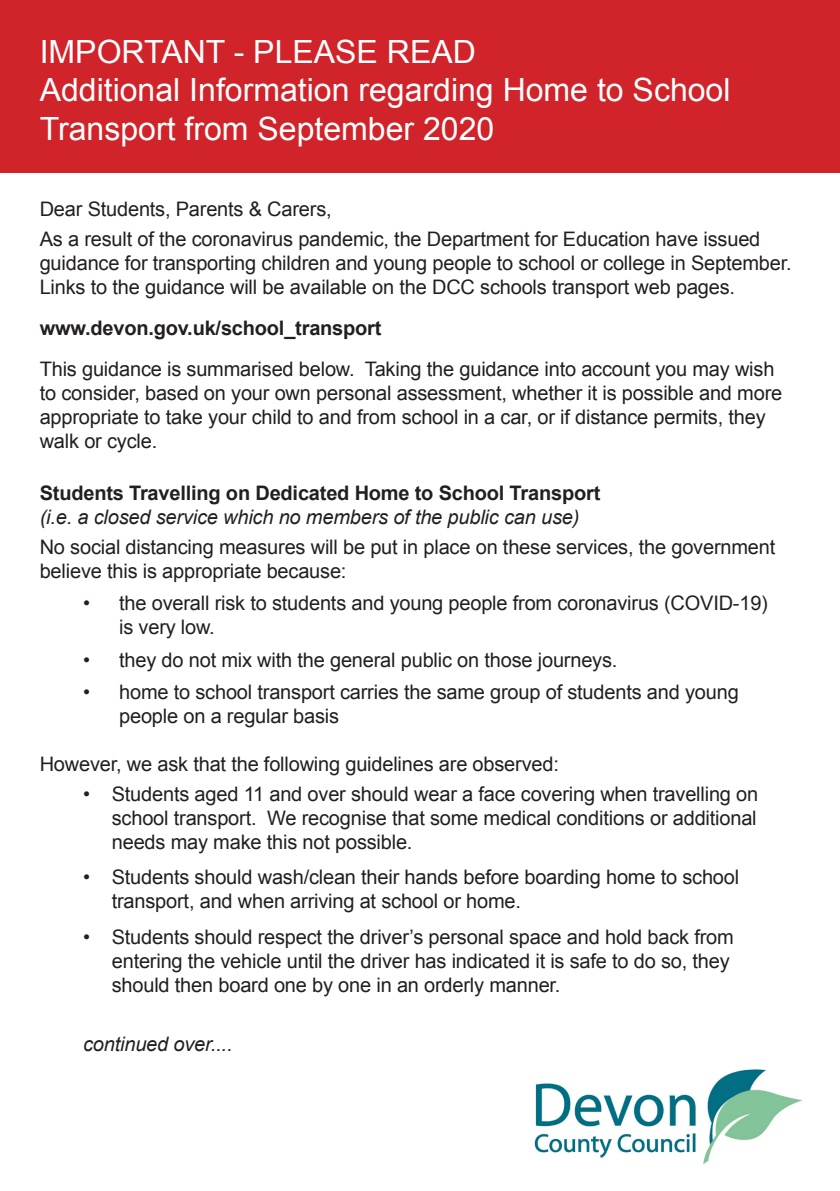
<style>
.page{position:relative;width:840px;height:1191px;background:#fff}
.page>*{position:absolute;margin:0;border:0;box-sizing:border-box;transform-origin:0 0}
.t1{font:32px/38.4px "Arial";color:#fff}
.t2{font:20px/24px "Arial";letter-spacing:-.01em;color:#231f20}
.t3{font:700 20px "Arial";letter-spacing:-.01em;color:#231f20}
.t4{font:italic 20px "Arial";letter-spacing:-.01em;color:#231f20}
</style>
<div class="page">
<img style="left:534px;top:1069px;width:267px;height:96px">
<div style="left:0;top:0;width:839px;height:172px;background:#d1232a"></div>
<p class="t1" style="left:40px;top:33px;width:437px">IMPORTANT - PLEASE READ</p>
<p class="t1" style="left:40px;top:71px;width:692px">Additional Information regarding Home to School<br>Transport from September 2020</p>
<p class="t2" style="left:40px;top:197px;width:293px">Dear Students, Parents &amp; Carers,</p>
<p class="t2" style="left:40px;top:227px;width:753px">As a result of the coronavirus pandemic, the Department for Education have issued guidance for transporting children and young people to school or college in September.<br>Links to the guidance will be available on the DCC schools transport web pages.</p>
<p class="t3" style="left:40px;top:314px;width:343px">www.devon.gov.uk/school_transport</p>
<p class="t2" style="left:40px;top:357px;width:743px">This guidance is summarised below. Taking the guidance into account you may wish to consider, based on your own personal assessment, whether it is possible and more appropriate to take your child to and from school in a car, or if distance permits, they walk or cycle.</p>
<p class="t3" style="left:40px;top:480px;width:562px">Students Travelling on Dedicated Home to School Transport</p>
<p class="t4" style="left:40px;top:504px;width:541px">(i.e. a closed service which no members of the public can use)</p>
<p class="t2" style="left:40px;top:535px;width:736px">No social distancing measures will be put in place on these services, the government believe this is appropriate because:</p>
<p class="t2" style="left:119px;top:591px;width:650px;text-indent:-36px">• the overall risk to students and young people from coronavirus (COVID-19) is very low.</p>
<p class="t2" style="left:83px;top:648px;width:535px">• they do not mix with the general public on those journeys.</p>
<p class="t2" style="left:119px;top:680px;width:620px;text-indent:-36px">• home to school transport carries the same group of students and young people on a regular basis</p>
<p class="t2" style="left:40px;top:752px;width:520px">However, we ask that the following guidelines are observed:</p>
<p class="t2" style="left:112px;top:782px;width:647px;text-align:justify;text-indent:-29px">• Students aged 11 and over should wear a face covering when travelling on school transport. We recognise that some medical conditions or additional needs may make this not possible.</p>
<p class="t2" style="left:112px;top:865px;width:628px;text-indent:-29px">• Students should wash/clean their hands before boarding home to school transport, and when arriving at school or home.</p>
<p class="t2" style="left:112px;top:925px;width:623px;text-indent:-29px">• Students should respect the driver’s personal space and hold back from entering the vehicle until the driver has indicated it is safe to do so, they should then board one by one in an orderly manner.</p>
<p class="t4" style="left:83px;top:1031px;width:151px">continued over....</p>
</div>
